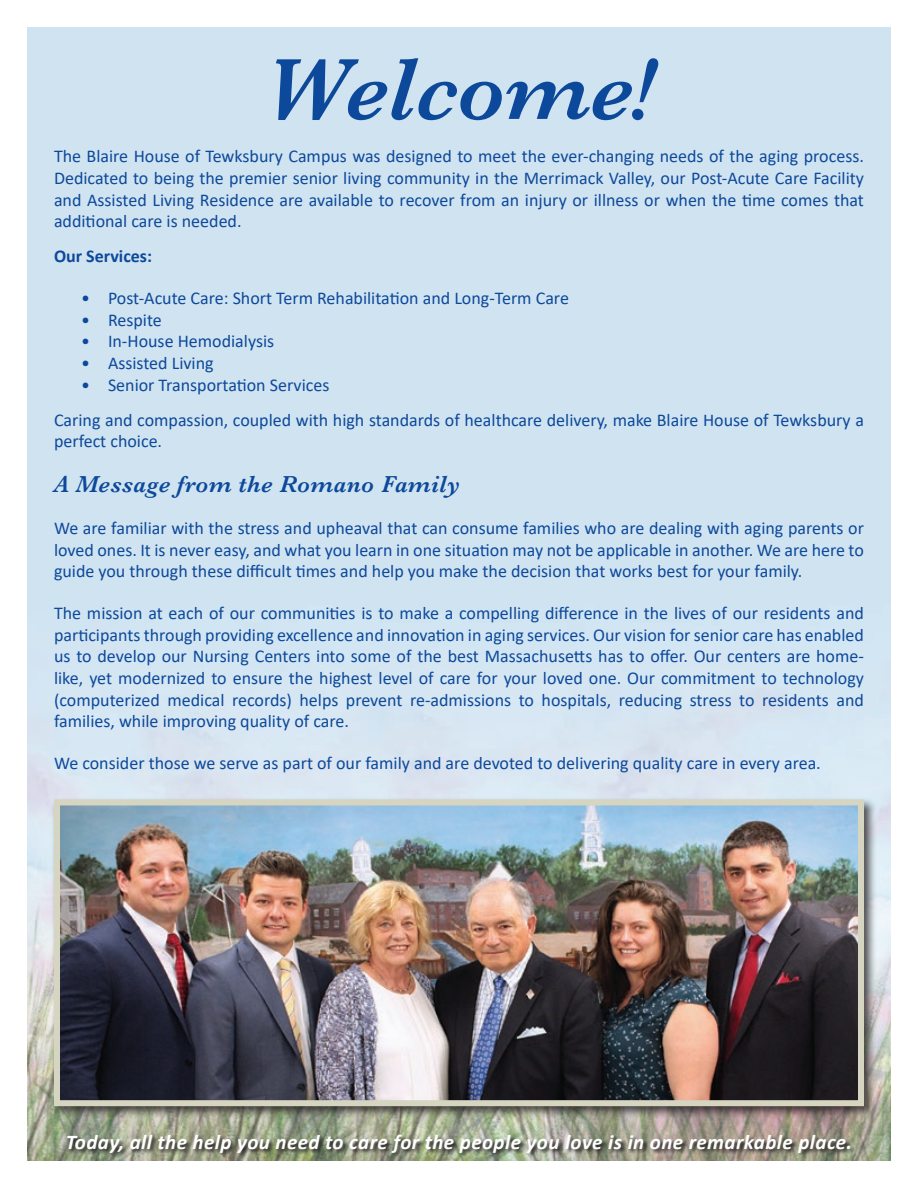
<style>
.page{position:relative;width:918px;height:1188px;background:#fff}
.page>*{position:absolute;margin:0;border:0;box-sizing:border-box;transform-origin:0 0}
.t1{font:italic 600 90px "Baskerville";color:#0d499a}
.t2{font:italic 600 24px "Baskerville";letter-spacing:.02em;color:#0d499a}
.t3{font:italic 700 21px "Calibri";letter-spacing:.02em;color:#fff}
.t4{font:18px/21.6px "Calibri";color:#0d499a;text-align:justify}
.t5{font:700 18px "Calibri";color:#0d499a}
</style>
<div class="page">
<img style="left:27px;top:27px;width:864px;height:1134px">
<svg style="left:67px;top:1134px;width:789px;height:24px"></svg>
<div style="left:51px;top:796px;width:826px;height:323px;background:#231f20;opacity:.75"></div>
<img style="left:51px;top:796px;width:816px;height:313px">
<h1 class="t1" style="left:265px;top:29px;width:390px">Welcome!</h1>
<p class="t4" style="left:54px;top:145px;width:812px">The Blaire House of Tewksbury Campus was designed to meet the ever-changing needs of the aging process.<br>Dedicated to being the premier senior living community in the Merrimack Valley, our Post-Acute Care Facility and Assisted Living Residence are available to recover from an injury or illness or when the time comes that additional care is needed.</p>
<p class="t5" style="left:54px;top:244px;width:100px">Our Services:</p>
<p class="t4" style="left:81px;top:287px;width:489px">• Post-Acute Care: Short Term Rehabilitation and Long-Term Care</p>
<p class="t4" style="left:81px;top:309px;width:82px">• Respite</p>
<p class="t4" style="left:81px;top:330px;width:195px">• In-House Hemodialysis</p>
<p class="t4" style="left:81px;top:352px;width:134px">• Assisted Living</p>
<p class="t4" style="left:54px;top:367px;width:811px;line-height:35.1px;text-indent:27px">• Senior Transportation Services<br>Caring and compassion, coupled with high standards of healthcare delivery, make Blaire House of Tewksbury a</p>
<p class="t4" style="left:54px;top:430px;width:110px">perfect choice.</p>
<h2 class="t2" style="left:54px;top:468px;width:408px">A Message from the Romano Family</h2>
<p class="t4" style="left:54px;top:517px;width:811px">We are familiar with the stress and upheaval that can consume families who are dealing with aging parents or loved ones. It is never easy, and what you learn in one situation may not be applicable in another. We are here to guide you through these difficult times and help you make the decision that works best for your family.</p>
<p class="t4" style="left:54px;top:602px;width:811px">The mission at each of our communities is to make a compelling difference in the lives of our residents and participants through providing excellence and innovation in aging services. Our vision for senior care has enabled us to develop our Nursing Centers into some of the best Massachusetts has to offer. Our centers are home&shy;like, yet modernized to ensure the highest level of care for your loved one. Our commitment to technology (computerized medical records) helps prevent re-admissions to hospitals, reducing stress to residents and families, while improving quality of care.</p>
<p class="t4" style="left:54px;top:752px;width:768px">We consider those we serve as part of our family and are devoted to delivering quality care in every area.</p>
<p class="t3" style="left:66px;top:1127px;width:788px">Today, all the help you need to care for the people you love is in one remarkable place.</p>
</div>
